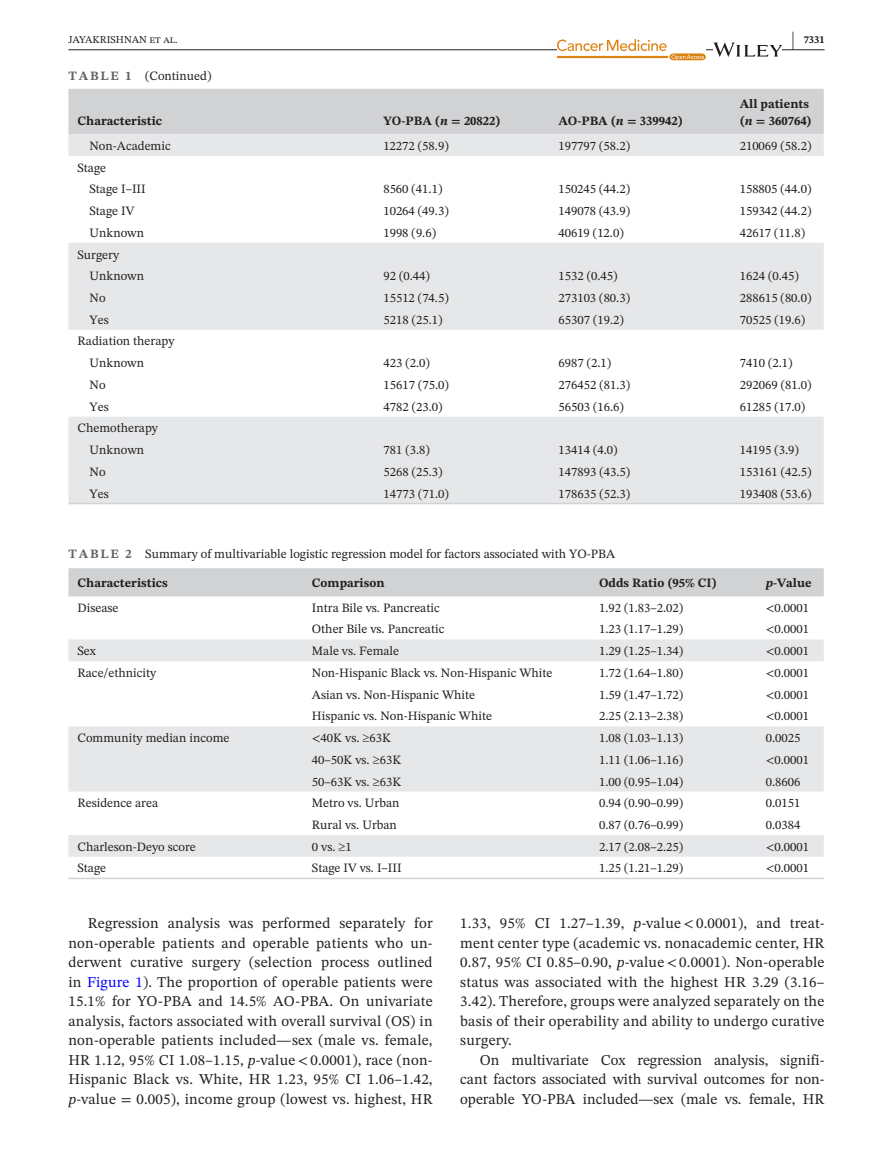
<style>
.page{position:relative;width:893px;height:1174px;background:#fff}
.page>*{position:absolute;margin:0;border:0;box-sizing:border-box;transform-origin:0 0}
.t1{font:700 21px "STIX Two Text";color:#231f20;scale:.42 1}
.t2{font:15px/19.5px "STIX Two Text";letter-spacing:.015em;color:#231f20;text-align:justify}
.t3{font:12.75px/21.8px "STIX Two Text";color:#231f20}
.t4{font:700 12.75px/17.2px "STIX Two Text";color:#231f20}
.t5{font:10.5px "STIX Two Text";color:#231f20}
.t6{font:700 10.5px "STIX Two Text";color:#231f20}
.s1{font-weight:700;color:#636366}
.s2{font-style:italic}
.s3{font-family:"STIX"}
.s4{color:#00f}
</style>
<div class="page">
<hr style="left:68px;top:49px;width:756px;height:1px;background:#231f20">
<svg style="left:557px;top:39px;width:149px;height:21px"></svg>
<svg style="left:713px;top:43px;width:69px;height:14px"></svg>
<div style="left:68px;top:89px;width:756px;height:45px;background:#d1d2d4"></div>
<svg style="left:68px;top:134px;width:756px;height:369px;fill:#e6e7e9"></svg>
<hr style="left:68px;top:503px;width:306px;height:1px;background:#d1d2d4">
<hr style="left:374px;top:503px;width:175px;height:1px;background:#d1d2d4">
<hr style="left:549px;top:503px;width:182px;height:1px;background:#d1d2d4">
<hr style="left:731px;top:503px;width:93px;height:1px;background:#d1d2d4">
<div style="left:68px;top:568px;width:756px;height:28px;background:#d1d2d4"></div>
<svg style="left:68px;top:639px;width:756px;height:217px"></svg>
<hr style="left:68px;top:877px;width:235px;height:2px;background:#d1d2d4">
<hr style="left:303px;top:877px;width:287px;height:2px;background:#d1d2d4">
<hr style="left:590px;top:877px;width:167px;height:2px;background:#d1d2d4">
<hr style="left:757px;top:877px;width:67px;height:2px;background:#d1d2d4">
<h1 class="t1" style="left:792px;top:24px;width:8px">|</h1>
<p class="t5" style="left:68px;top:32px;width:111px">JAYAKRISHNAN et al.</p>
<p class="t6" style="left:804px;top:32px;width:22px">7331</p>
<p class="t3" style="left:69px;top:65px;width:144px"><span class="s1">TABLE 1</span> (Continued)</p>
<p class="t4" style="left:77px;top:112px;width:86px">Characteristic</p>
<p class="t4" style="left:383px;top:112px;width:119px">YO-PBA (<span class="s2">n</span> <span class="s3">=</span> 20822)</p>
<p class="t4" style="left:558px;top:112px;width:126px">AO-PBA (<span class="s2">n</span> <span class="s3">=</span> 339942)</p>
<p class="t4" style="left:740px;top:95px;width:74px">All patients (<span class="s2">n</span> <span class="s3">=</span> 360764)</p>
<p class="t3" style="left:89px;top:135px;width:83px">Non-Academic</p>
<p class="t3" style="left:383px;top:135px;width:67px">12272 (58.9)</p>
<p class="t3" style="left:558px;top:135px;width:73px">197797 (58.2)</p>
<p class="t3" style="left:740px;top:135px;width:73px">210069 (58.2)</p>
<p class="t3" style="left:89px;top:156px;width:58px;text-indent:-12px">Stage<br>Stage I–III</p>
<p class="t3" style="left:383px;top:178px;width:61px">8560 (41.1)</p>
<p class="t3" style="left:558px;top:178px;width:73px">150245 (44.2)</p>
<p class="t3" style="left:740px;top:178px;width:73px">158805 (44.0)</p>
<p class="t3" style="left:89px;top:200px;width:46px">Stage IV</p>
<p class="t3" style="left:383px;top:200px;width:67px">10264 (49.3)</p>
<p class="t3" style="left:558px;top:200px;width:73px">149078 (43.9)</p>
<p class="t3" style="left:740px;top:200px;width:73px">159342 (44.2)</p>
<p class="t3" style="left:90px;top:222px;width:56px">Unknown</p>
<p class="t3" style="left:383px;top:222px;width:54px">1998 (9.6)</p>
<p class="t3" style="left:558px;top:222px;width:67px">40619 (12.0)</p>
<p class="t3" style="left:740px;top:222px;width:67px">42617 (11.8)</p>
<p class="t3" style="left:90px;top:243px;width:56px;text-indent:-12px">Surgery<br>Unknown</p>
<p class="t3" style="left:383px;top:265px;width:48px">92 (0.44)</p>
<p class="t3" style="left:558px;top:265px;width:61px">1532 (0.45)</p>
<p class="t3" style="left:740px;top:265px;width:61px">1624 (0.45)</p>
<p class="t3" style="left:90px;top:287px;width:18px">No</p>
<p class="t3" style="left:383px;top:287px;width:67px">15512 (74.5)</p>
<p class="t3" style="left:558px;top:287px;width:73px">273103 (80.3)</p>
<p class="t3" style="left:740px;top:287px;width:73px">288615 (80.0)</p>
<p class="t3" style="left:90px;top:308px;width:21px">Yes</p>
<p class="t3" style="left:383px;top:308px;width:61px">5218 (25.1)</p>
<p class="t3" style="left:558px;top:308px;width:67px">65307 (19.2)</p>
<p class="t3" style="left:740px;top:308px;width:67px">70525 (19.6)</p>
<p class="t3" style="left:90px;top:330px;width:86px;text-indent:-12px">Radiation therapy<br>Unknown</p>
<p class="t3" style="left:383px;top:352px;width:48px">423 (2.0)</p>
<p class="t3" style="left:558px;top:352px;width:54px">6987 (2.1)</p>
<p class="t3" style="left:740px;top:352px;width:54px">7410 (2.1)</p>
<p class="t3" style="left:90px;top:374px;width:18px">No</p>
<p class="t3" style="left:383px;top:374px;width:67px">15617 (75.0)</p>
<p class="t3" style="left:558px;top:374px;width:73px">276452 (81.3)</p>
<p class="t3" style="left:740px;top:374px;width:73px">292069 (81.0)</p>
<p class="t3" style="left:90px;top:395px;width:21px">Yes</p>
<p class="t3" style="left:383px;top:395px;width:61px">4782 (23.0)</p>
<p class="t3" style="left:558px;top:395px;width:67px">56503 (16.6)</p>
<p class="t3" style="left:740px;top:395px;width:67px">61285 (17.0)</p>
<p class="t3" style="left:78px;top:417px;width:82px;text-align:center">Chemotherapy<br>Unknown</p>
<p class="t3" style="left:383px;top:439px;width:48px">781 (3.8)</p>
<p class="t3" style="left:558px;top:439px;width:61px">13414 (4.0)</p>
<p class="t3" style="left:740px;top:439px;width:61px">14195 (3.9)</p>
<p class="t3" style="left:90px;top:460px;width:18px">No</p>
<p class="t3" style="left:383px;top:460px;width:61px">5268 (25.3)</p>
<p class="t3" style="left:558px;top:460px;width:73px">147893 (43.5)</p>
<p class="t3" style="left:740px;top:460px;width:73px">153161 (42.5)</p>
<p class="t3" style="left:90px;top:482px;width:21px">Yes</p>
<p class="t3" style="left:383px;top:482px;width:67px">14773 (71.0)</p>
<p class="t3" style="left:558px;top:482px;width:73px">178635 (52.3)</p>
<p class="t3" style="left:740px;top:482px;width:73px">193408 (53.6)</p>
<p class="t3" style="left:69px;top:543px;width:548px"><span class="s1">TABLE 2</span> Summary of multivariable logistic regression model for factors associated with YO-PBA</p>
<p class="t4" style="left:77px;top:574px;width:92px">Characteristics</p>
<p class="t4" style="left:312px;top:574px;width:74px">Comparison</p>
<p class="t4" style="left:599px;top:574px;width:119px">Odds Ratio (95% CI)</p>
<p class="t4" style="left:766px;top:574px;width:48px"><span class="s2">p</span>-Value</p>
<p class="t3" style="left:77px;top:596px;width:42px">Disease</p>
<p class="t3" style="left:312px;top:596px;width:129px">Intra Bile vs. Pancreatic</p>
<p class="t3" style="left:599px;top:596px;width:86px">1.92 (1.83–2.02)</p>
<p class="t3" style="left:766px;top:596px;width:45px"><span class="s3">&lt;</span>0.0001</p>
<p class="t3" style="left:312px;top:618px;width:134px">Other Bile vs. Pancreatic</p>
<p class="t3" style="left:599px;top:618px;width:86px">1.23 (1.17–1.29)</p>
<p class="t3" style="left:766px;top:618px;width:45px"><span class="s3">&lt;</span>0.0001</p>
<p class="t3" style="left:77px;top:640px;width:20px">Sex</p>
<p class="t3" style="left:312px;top:640px;width:89px">Male vs. Female</p>
<p class="t3" style="left:599px;top:640px;width:86px">1.29 (1.25–1.34)</p>
<p class="t3" style="left:766px;top:640px;width:45px"><span class="s3">&lt;</span>0.0001</p>
<p class="t3" style="left:77px;top:661px;width:80px">Race/ethnicity</p>
<p class="t3" style="left:312px;top:661px;width:242px">Non-Hispanic Black vs. Non-Hispanic White</p>
<p class="t3" style="left:599px;top:661px;width:86px">1.72 (1.64–1.80)</p>
<p class="t3" style="left:766px;top:661px;width:45px"><span class="s3">&lt;</span>0.0001</p>
<p class="t3" style="left:312px;top:683px;width:165px">Asian vs. Non-Hispanic White</p>
<p class="t3" style="left:599px;top:683px;width:86px">1.59 (1.47–1.72)</p>
<p class="t3" style="left:766px;top:683px;width:45px"><span class="s3">&lt;</span>0.0001</p>
<p class="t3" style="left:312px;top:705px;width:182px">Hispanic vs. Non-Hispanic White</p>
<p class="t3" style="left:599px;top:705px;width:86px">2.25 (2.13–2.38)</p>
<p class="t3" style="left:766px;top:705px;width:45px"><span class="s3">&lt;</span>0.0001</p>
<p class="t3" style="left:77px;top:727px;width:153px">Community median income</p>
<p class="t3" style="left:312px;top:727px;width:81px"><span class="s3">&lt;</span>40K vs. ≥63K</p>
<p class="t3" style="left:599px;top:727px;width:86px">1.08 (1.03–1.13)</p>
<p class="t3" style="left:766px;top:727px;width:36px">0.0025</p>
<p class="t3" style="left:312px;top:748px;width:91px">40–50K vs. ≥63K</p>
<p class="t3" style="left:599px;top:748px;width:86px">1.11 (1.06–1.16)</p>
<p class="t3" style="left:766px;top:748px;width:45px"><span class="s3">&lt;</span>0.0001</p>
<p class="t3" style="left:312px;top:770px;width:91px">50–63K vs. ≥63K</p>
<p class="t3" style="left:599px;top:770px;width:86px">1.00 (0.95–1.04)</p>
<p class="t3" style="left:766px;top:770px;width:36px">0.8606</p>
<p class="t3" style="left:77px;top:792px;width:82px">Residence area</p>
<p class="t3" style="left:312px;top:792px;width:89px">Metro vs. Urban</p>
<p class="t3" style="left:599px;top:792px;width:86px">0.94 (0.90–0.99)</p>
<p class="t3" style="left:766px;top:792px;width:36px">0.0151</p>
<p class="t3" style="left:312px;top:813px;width:87px">Rural vs. Urban</p>
<p class="t3" style="left:599px;top:813px;width:86px">0.87 (0.76–0.99)</p>
<p class="t3" style="left:766px;top:813px;width:36px">0.0384</p>
<p class="t3" style="left:77px;top:835px;width:120px">Charleson-Deyo score</p>
<p class="t3" style="left:312px;top:835px;width:41px">0 vs. ≥1</p>
<p class="t3" style="left:599px;top:835px;width:86px">2.17 (2.08–2.25)</p>
<p class="t3" style="left:766px;top:835px;width:45px"><span class="s3">&lt;</span>0.0001</p>
<p class="t3" style="left:77px;top:857px;width:30px">Stage</p>
<p class="t3" style="left:312px;top:857px;width:91px">Stage IV vs. I–III</p>
<p class="t3" style="left:599px;top:857px;width:86px">1.25 (1.21–1.29)</p>
<p class="t3" style="left:766px;top:857px;width:45px"><span class="s3">&lt;</span>0.0001</p>
<p class="t2" style="left:68px;top:913px;width:366px;text-indent:20px">Regression analysis was performed separately for non-operable patients and operable patients who un&shy;derwent curative surgery (selection process outlined in <span class="s4">Figure 1</span>). The proportion of operable patients were 15.1% for YO-PBA and 14.5% AO-PBA. On univariate analysis, factors associated with overall survival (OS) in non-operable patients included—sex (male vs. female, HR 1.12, 95% CI 1.08–1.15, <span class="s2">p</span>-value<span class="s3">&lt;</span>0.0001), race (non-Hispanic Black vs. White, HR 1.23, 95% CI 1.06–1.42, <span class="s2">p</span>-value <span class="s3">=</span> 0.005), income group (lowest vs. highest, HR</p>
<p class="t2" style="left:460px;top:913px;width:366px">1.33, 95% CI 1.27–1.39, <span class="s2">p</span>-value<span class="s3">&lt;</span>0.0001), and treat&shy;ment center type (academic vs. nonacademic center, HR 0.87, 95% CI 0.85–0.90, <span class="s2">p</span>-value<span class="s3">&lt;</span>0.0001). Non-operable status was associated with the highest HR 3.29 (3.16– 3.42). Therefore, groups were analyzed separately on the basis of their operability and ability to undergo curative surgery.</p>
<p class="t2" style="left:460px;top:1050px;width:366px;text-indent:20px">On multivariate Cox regression analysis, signifi&shy;cant factors associated with survival outcomes for non&shy;operable YO-PBA included—sex (male vs. female, HR</p>
</div>
